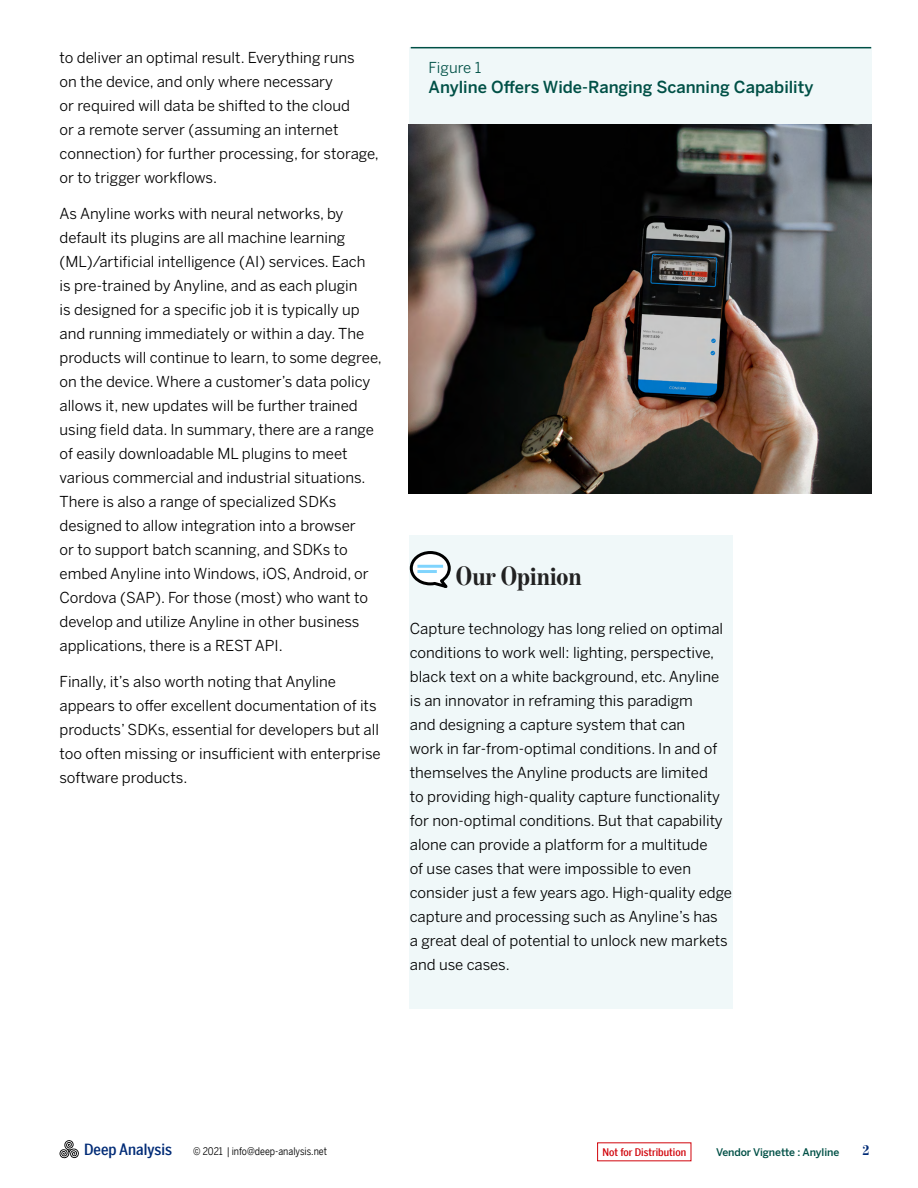
<style>
.page{position:relative;width:918px;height:1188px;background:#fff}
.page>*{position:absolute;margin:0;border:0;box-sizing:border-box;transform-origin:0 0}
.t1{font:700 27px "Benton Mod Disp Cond";color:#212121}
.t2{font:500 16.5px "Benton Sans";color:#005046}
.t3{font:500 15.45px "Benton Sans Condensed";color:#002b76}
.t4{font:15px/24px "Benton Sans";color:#000}
.t5{font:15px "Benton Sans";color:#005046}
.t6{font:700 15px "Benton Mod Disp Cond";color:#002b76}
.t7{font:10.5px "Benton Sans Condensed";color:#000}
.t8{font:500 10.5px "Benton Sans";letter-spacing:-.01em;color:#005046}
.t9{font:500 10.5px "Benton Sans Condensed";color:#d1050c}
</style>
<div class="page">
<svg style="left:59px;top:1140px;width:20px;height:18px"></svg>
<div style="left:409px;top:536px;width:324px;height:473px;background:#f0f8f9"></div>
<div style="left:409px;top:47px;width:462px;height:384px;background:#f0f8f9"></div>
<hr style="left:411px;top:47px;width:460px;height:1px;background:#005046">
<svg style="left:409px;top:551px;width:42px;height:37px"></svg>
<hr style="left:417px;top:565px;width:26px;height:3px;background:#00aafc">
<hr style="left:417px;top:570px;width:20px;height:3px;background:#00aafc">
<img style="left:409px;top:124px;width:462px;height:369px">
<p class="t4" style="left:60px;top:45px;width:321px">to deliver an optimal result. Everything runs<br>on the device, and only where necessary<br>or required will data be shifted to the cloud<br>or a remote server (assuming an internet connection) for further processing, for storage, or to trigger workflows.</p>
<p class="t4" style="left:60px;top:201px;width:324px">As Anyline works with neural networks, by default its plugins are all machine learning (ML)/artificial intelligence (AI) services. Each<br>is pre-trained by Anyline, and as each plugin<br>is designed for a specific job it is typically up and running immediately or within a day. The products will continue to learn, to some degree, on the device. Where a customer’s data policy allows it, new updates will be further trained using field data. In summary, there are a range of easily downloadable ML plugins to meet various commercial and industrial situations.<br>There is also a range of specialized SDKs designed to allow integration into a browser<br>or to support batch scanning, and SDKs to embed Anyline into Windows, iOS, Android, or Cordova (SAP). For those (most) who want to develop and utilize Anyline in other business applications, there is a REST API.</p>
<p class="t4" style="left:60px;top:669px;width:323px">Finally, it’s also worth noting that Anyline appears to offer excellent documentation of its products’ SDKs, essential for developers but all too often missing or insufficient with enterprise software products.</p>
<p class="t5" style="left:429px;top:59px;width:54px">Figure 1</p>
<p class="t2" style="left:429px;top:76px;width:386px">Anyline Offers Wide-Ranging Scanning Capability</p>
<h1 class="t1" style="left:456px;top:561px;width:128px">Our Opinion</h1>
<p class="t4" style="left:410px;top:617px;width:324px">Capture technology has long relied on optimal conditions to work well: lighting, perspective, black text on a white background, etc. Anyline is an innovator in reframing this paradigm<br>and designing a capture system that can<br>work in far-from-optimal conditions. In and of themselves the Anyline products are limited<br>to providing high-quality capture functionality for non-optimal conditions. But that capability alone can provide a platform for a multitude<br>of use cases that were impossible to even consider just a few years ago. High-quality edge capture and processing such as Anyline’s has<br>a great deal of potential to unlock new markets and use cases.</p>
<p class="t3" style="left:84px;top:1138px;width:89px">Deep Analysis</p>
<p class="t7" style="left:193px;top:1144px;width:135px">© 2021 | info@deep-analysis.net</p>
<p class="t9" style="left:602px;top:1145px;width:85px">Not for Distribution</p>
<p class="t8" style="left:716px;top:1146px;width:125px">Vendor Vignette : Anyline</p>
<p class="t6" style="left:863px;top:1142px;width:8px">2</p>
</div>
